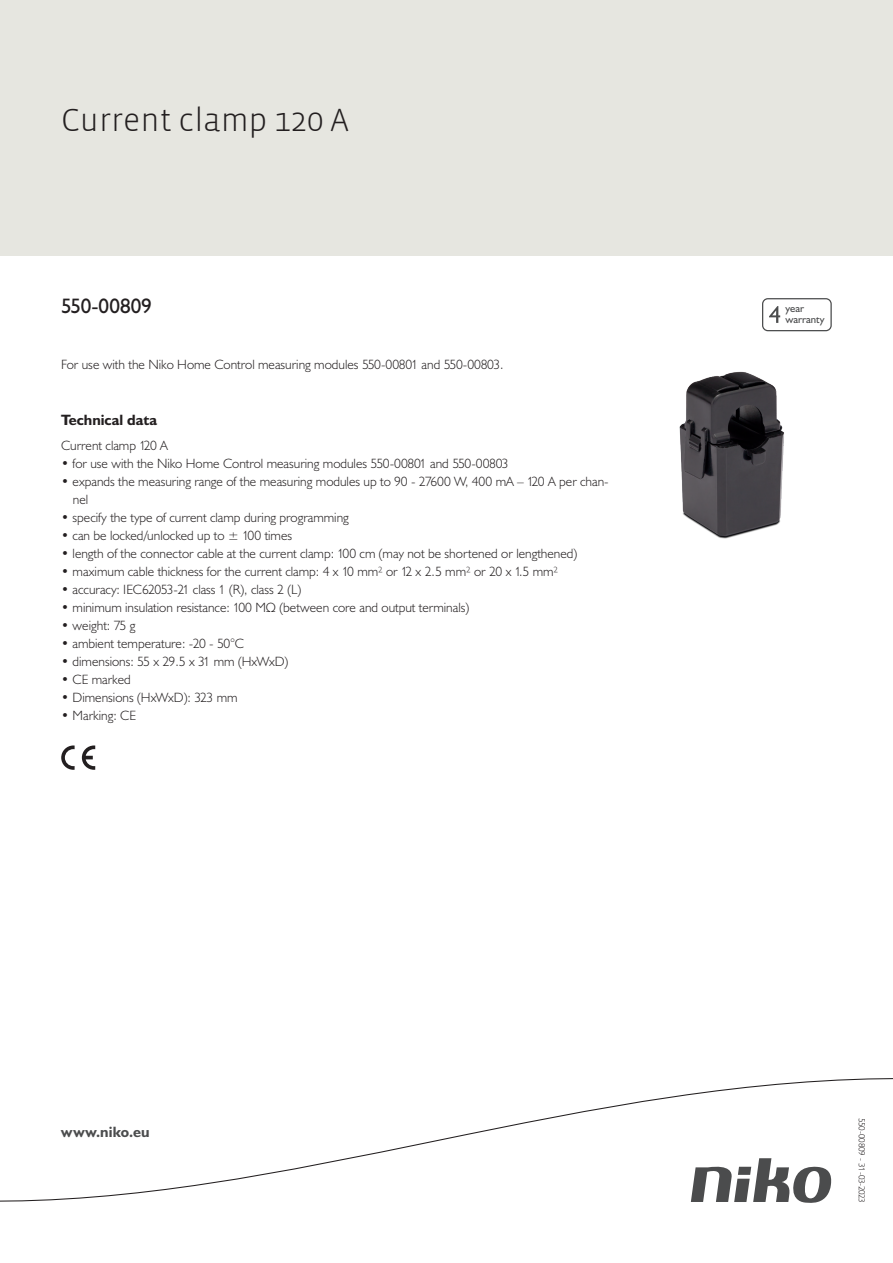
<style>
.page{position:relative;width:893px;height:1263px;background:#fff}
.page>*{position:absolute;margin:0;border:0;box-sizing:border-box;transform-origin:0 0}
.Title_datasheets{font:300 33px "Vista Sans";color:#231f20}
.Article_number{font:21px "Humanist 521 BT";color:#231f20}
.Titles_parts{font:700 15px "Humanist 521 BT";color:#231f20}
.titel_afbeelding{font:700 15px "Humanist 521 BT";letter-spacing:.005em;color:#4b4c4d}
.USP_Bullets{font:300 13.5px/18px "Humanist 521 BT";color:#231f20}
.Platte_tekst_CAB{font:300 13.5px "Humanist 521 BT";color:#231f20}
.t1{font:10.8px/10.8px "Humanist 521 BT";color:#4b4c4d}
.Revision{font:300 9px "Humanist 521 BT";letter-spacing:-.03em;color:#231f20}
</style>
<div class="page">
<div style="left:0;top:0;width:893px;height:255px;background:#e6e6e0"></div>
<svg style="left:82px;top:745px;width:13px;height:25px"></svg>
<svg style="left:61px;top:745px;width:14px;height:25px"></svg>
<svg style="left:762px;top:298px;width:70px;height:33px"></svg>
<svg style="left:0;top:1078px;width:893px;height:125px"></svg>
<img style="left:679px;top:371px;width:105px;height:168px">
<p class="Title_datasheets" style="left:61px;top:100px;width:289px">Current clamp 120 A</p>
<p class="Article_number" style="left:61px;top:293px;width:92px">550-00809</p>
<p class="Platte_tekst_CAB" style="left:61px;top:356px;width:444px">For use with the Niko Home Control measuring modules 550-00801 and 550-00803.</p>
<p class="Titles_parts" style="left:61px;top:411px;width:98px">Technical data</p>
<p class="Platte_tekst_CAB" style="left:61px;top:437px;width:108px">Current clamp 120 A</p>
<p class="USP_Bullets" style="left:61px;top:454px;width:449px">• for use with the Niko Home Control measuring modules 550-00801 and 550-00803</p>
<p class="USP_Bullets" style="left:73px;top:472px;width:537px;text-indent:-12px">• expands the measuring range of the measuring modules up to 90 - 27600 W, 400 mA – 120 A per chan&shy;nel</p>
<p class="USP_Bullets" style="left:61px;top:508px;width:289px">• specify the type of current clamp during programming</p>
<p class="USP_Bullets" style="left:61px;top:526px;width:232px">• can be locked/unlocked up to ± 100 times</p>
<p class="USP_Bullets" style="left:61px;top:544px;width:518px">• length of the connector cable at the current clamp: 100 cm (may not be shortened or lengthened)</p>
<p class="USP_Bullets" style="left:61px;top:562px;width:498px">• maximum cable thickness for the current clamp: 4 x 10 mm² or 12 x 2.5 mm² or 20 x 1.5 mm²</p>
<p class="USP_Bullets" style="left:61px;top:580px;width:242px">• accuracy: IEC62053-21 class 1 (R), class 2 (L)</p>
<p class="USP_Bullets" style="left:61px;top:598px;width:409px">• minimum insulation resistance: 100 MΩ (between core and output terminals)</p>
<p class="USP_Bullets" style="left:61px;top:616px;width:76px">• weight: 75 g</p>
<p class="USP_Bullets" style="left:61px;top:634px;width:184px">• ambient temperature: -20 - 50°C</p>
<p class="USP_Bullets" style="left:61px;top:652px;width:229px">• dimensions: 55 x 29.5 x 31 mm (HxWxD)</p>
<p class="USP_Bullets" style="left:61px;top:670px;width:71px">• CE marked</p>
<p class="USP_Bullets" style="left:61px;top:688px;width:178px">• Dimensions (HxWxD): 323 mm</p>
<p class="USP_Bullets" style="left:61px;top:706px;width:76px">• Marking: CE</p>
<p class="titel_afbeelding" style="left:61px;top:1122px;width:90px">www.niko.eu</p>
<p class="t1" style="left:785px;top:303px;width:41px">year warranty</p>
<p class="Revision" style="left:868px;top:1118px;width:86px;rotate:90deg">550-00809 - 31-03-2023</p>
</div>
